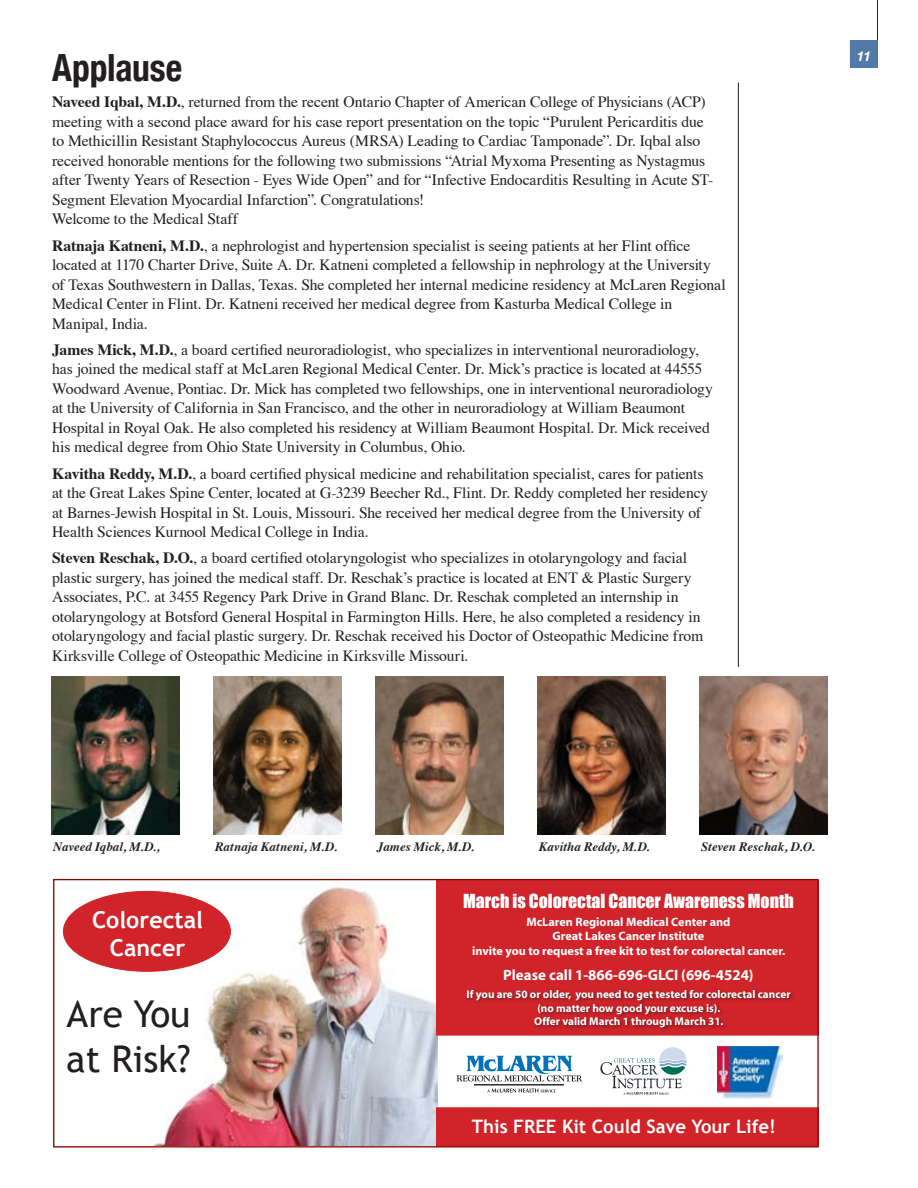
<style>
.page{position:relative;width:918px;height:1188px;background:#fff}
.page>*{position:absolute;margin:0;border:0;box-sizing:border-box;transform-origin:0 0}
.t1{font:700 condensed 37.5px "Helvetica Neue";letter-spacing:-.005em;color:#231f20;scale:.95 1}
.t2{font:37.05px/44.4px "Trebuchet MS";color:#231f20}
.t3{font:700 23.25px/27.9px "Trebuchet MS";color:#fff;text-align:center}
.t4{font:700 18.45px "Trebuchet MS";color:#fff}
.t5{font:17.85px "Impact";color:#fff}
.t6{font:15.6px/19.5px "Times";letter-spacing:-.01em;color:#231f20}
.t7{font:700 15px "Myriad";color:#fff}
.t8{font:italic 700 13.5px "Helvetica Neue";color:#fff}
.t9{font:italic 700 12.9px "Times";color:#231f20}
.t10{font:700 12.15px/14.7px "Myriad";color:#fff;text-align:center}
.t11{font:700 11.25px/13.5px "Myriad";color:#fff;text-align:center}
.s1{font-weight:700}
</style>
<div class="page">
<hr style="left:877px;top:0;width:1px;height:67px;background:#231f20">
<div style="left:850px;top:41px;width:27px;height:27px;background:#5379a8"></div>
<div style="left:850px;top:40px;width:28px;height:28px;border:1px solid #5379a8"></div>
<hr style="left:738px;top:82px;width:1px;height:585px;background:#231f20">
<img style="left:128px;top:878px;width:310px;height:267px">
<div style="left:63px;top:891px;width:167px;height:80px;background:#d1232a;border-radius:50%"></div>
<div style="left:437px;top:881px;width:380px;height:154px;background:#d1232a"></div>
<div style="left:437px;top:1107px;width:380px;height:38px;background:#d1232a"></div>
<img style="left:717px;top:1047px;width:65px;height:51px">
<svg style="left:600px;top:1047px;width:86px;height:48px"></svg>
<div style="left:464px;top:988px;width:331px;height:45px;background:#231f20;opacity:.75"></div>
<hr style="left:474px;top:1084px;width:90px;height:1px;background:#231f20">
<svg style="left:456px;top:1055px;width:126px;height:26px"></svg>
<svg style="left:487px;top:1089px;width:68px;height:4px"></svg>
<div style="left:53px;top:879px;width:766px;height:268px;border:1px solid #8b0a02"></div>
<img style="left:52px;top:676px;width:128px;height:158px">
<img style="left:214px;top:676px;width:128px;height:158px">
<img style="left:376px;top:676px;width:128px;height:158px">
<img style="left:538px;top:676px;width:128px;height:158px">
<img style="left:700px;top:676px;width:128px;height:158px">
<h1 class="t1" style="left:52px;top:45px;width:138px">Applause</h1>
<p class="t6" style="left:52px;top:91px;width:663px"><span class="s1">Naveed Iqbal, M.D.</span>, returned from the recent Ontario Chapter of American College of Physicians (ACP) meeting with a second place award for his case report presentation on the topic “Purulent Pericarditis due to Methicillin Resistant Staphylococcus Aureus (MRSA) Leading to Cardiac Tamponade”. Dr. Iqbal also received honorable mentions for the following two submissions “Atrial Myxoma Presenting as Nystagmus after Twenty Years of Resection - Eyes Wide Open” and for “Infective Endocarditis Resulting in Acute ST-Segment Elevation Myocardial Infarction”. Congratulations!<br>Welcome to the Medical Staff</p>
<p class="t6" style="left:52px;top:234px;width:675px"><span class="s1">Ratnaja Katneni, M.D.</span>, a nephrologist and hypertension specialist is seeing patients at her Flint office located at 1170 Charter Drive, Suite A. Dr. Katneni completed a fellowship in nephrology at the University of Texas Southwestern in Dallas, Texas. She completed her internal medicine residency at McLaren Regional Medical Center in Flint. Dr. Katneni received her medical degree from Kasturba Medical College in Manipal, India.</p>
<p class="t6" style="left:52px;top:339px;width:662px"><span class="s1">James Mick, M.D.</span>, a board certified neuroradiologist, who specializes in interventional neuroradiology, has joined the medical staff at McLaren Regional Medical Center. Dr. Mick’s practice is located at 44555<br>Woodward Avenue, Pontiac. Dr. Mick has completed two fellowships, one in interventional neuroradiology at the University of California in San Francisco, and the other in neuroradiology at William Beaumont Hospital in Royal Oak. He also completed his residency at William Beaumont Hospital. Dr. Mick received his medical degree from Ohio State University in Columbus, Ohio.</p>
<p class="t6" style="left:52px;top:462px;width:658px"><span class="s1">Kavitha Reddy, M.D.</span>, a board certified physical medicine and rehabilitation specialist, cares for patients at the Great Lakes Spine Center, located at G-3239 Beecher Rd., Flint. Dr. Reddy completed her residency at Barnes-Jewish Hospital in St. Louis, Missouri. She received her medical degree from the University of Health Sciences Kurnool Medical College in India.</p>
<p class="t6" style="left:52px;top:547px;width:653px"><span class="s1">Steven Reschak, D.O.</span>, a board certified otolaryngologist who specializes in otolaryngology and facial plastic surgery, has joined the medical staff. Dr. Reschak’s practice is located at ENT &amp; Plastic Surgery Associates, P.C. at 3455 Regency Park Drive in Grand Blanc. Dr. Reschak completed an internship in otolaryngology at Botsford General Hospital in Farmington Hills. Here, he also completed a residency in otolaryngology and facial plastic surgery. Dr. Reschak received his Doctor of Osteopathic Medicine from Kirksville College of Osteopathic Medicine in Kirksville Missouri.</p>
<p class="t8" style="left:857px;top:47px;width:16px">11</p>
<p class="t9" style="left:53px;top:835px;width:108px">Naveed Iqbal, M.D.,</p>
<p class="t9" style="left:215px;top:835px;width:124px">Ratnaja Katneni, M.D.</p>
<p class="t9" style="left:377px;top:835px;width:99px">James Mick, M.D.</p>
<p class="t9" style="left:539px;top:835px;width:112px">Kavitha Reddy, M.D.</p>
<p class="t9" style="left:701px;top:835px;width:116px">Steven Reschak, D.O.</p>
<h3 class="t3" style="left:92px;top:906px;width:113px">Colorectal<br>Cancer</h3>
<h2 class="t2" style="left:66px;top:993px;width:126px">Are You at Risk?</h2>
<p class="t5" style="left:463px;top:890px;width:332px">March is Colorectal Cancer Awareness Month</p>
<p class="t10" style="left:472px;top:915px;width:315px">McLaren Regional Medical Center and<br>Great Lakes Cancer Institute<br>invite you to request a free kit to test for colorectal cancer.</p>
<p class="t7" style="left:503px;top:967px;width:252px">Please call 1-866-696-GLCI (696-4524)</p>
<p class="t11" style="left:467px;top:988px;width:326px">If you are 50 or older, you need to get tested for colorectal cancer (no matter how good your excuse is).<br>Offer valid March 1 through March 31.</p>
<p class="t4" style="left:472px;top:1114px;width:306px">This FREE Kit Could Save Your Life!</p>
</div>
